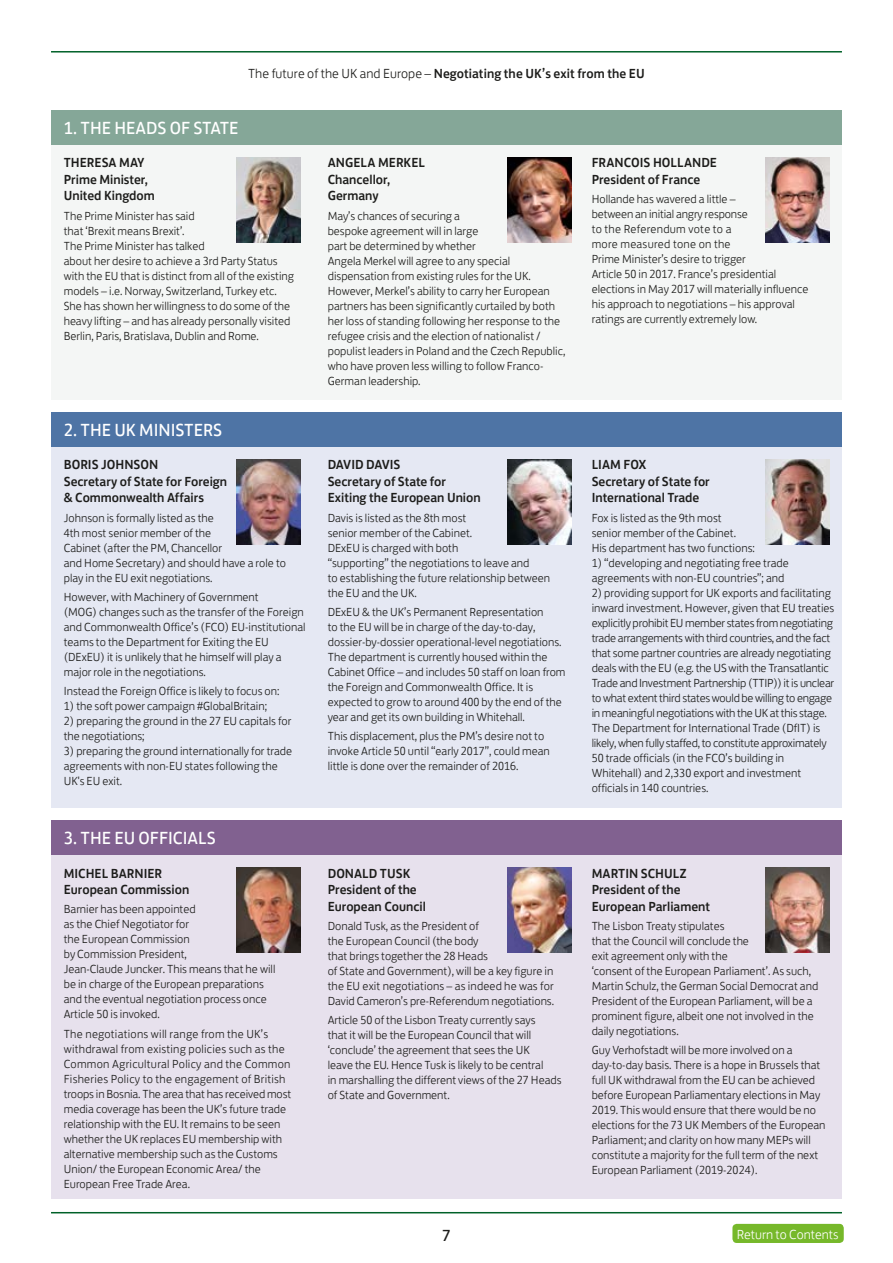
<style>
.page{position:relative;width:893px;height:1263px;background:#fff}
.page>*{position:absolute;margin:0;border:0;box-sizing:border-box;transform-origin:0 0}
.LBC-_Page_6-7_BOX_TI{font:18px "Lloyds Bank Jack";color:#fff}
.t1{font:16.5px "Lloyds Bank Jack";color:#1d1d1b}
.LBC_-_Page_7_Name{font:500 13.5px/16.5px "Lloyds Bank Jack";color:#1d1d1b}
.LBC_-_Page_Top_Title{font:500 13.5px "Lloyds Bank Jack";letter-spacing:.005em;color:#1d1d1b}
.t2{font:300 13.5px "Lloyds Bank Jack";color:#fff}
.LBC_-_Page_7_case_st{font:300 12px/15px "Lloyds Bank Jack";color:#1d1d1b}
.s1{font-weight:300}
</style>
<div class="page">
<hr style="left:51px;top:51px;width:791px;height:2px;background:#006128">
<hr style="left:51px;top:1212px;width:791px;height:1px;background:#006128">
<div style="left:51px;top:111px;width:791px;height:289px;background:#f4f6f5"></div>
<div style="left:51px;top:821px;width:791px;height:378px;background:#e7e1ed"></div>
<div style="left:51px;top:412px;width:791px;height:396px;background:#e5e8f3"></div>
<div style="left:51px;top:111px;width:791px;height:34px;background:#85a798"></div>
<div style="left:51px;top:821px;width:791px;height:34px;background:#816190"></div>
<div style="left:51px;top:412px;width:791px;height:34px;background:#4e74a5"></div>
<img style="left:237px;top:157px;width:63px;height:85px">
<img style="left:237px;top:867px;width:63px;height:85px">
<img style="left:237px;top:459px;width:63px;height:85px">
<img style="left:507px;top:157px;width:64px;height:85px">
<img style="left:507px;top:867px;width:64px;height:85px">
<img style="left:507px;top:459px;width:64px;height:85px">
<img style="left:765px;top:157px;width:64px;height:85px">
<img style="left:765px;top:867px;width:64px;height:85px">
<img style="left:765px;top:459px;width:64px;height:85px">
<div style="left:732px;top:1224px;width:112px;height:19px;background:#76b82a;border-radius:4px"></div>
<p class="LBC_-_Page_Top_Title" style="left:248px;top:63px;width:398px"><span class="s1">The future of the UK and Europe –</span> Negotiating the UK’s exit from the EU</p>
<p class="LBC-_Page_6-7_BOX_TI" style="left:64px;top:114px;width:176px">1. THE HEADS OF STATE</p>
<p class="LBC_-_Page_7_Name" style="left:64px;top:154px;width:93px">THERESA MAY<br>Prime Minister,<br>United Kingdom</p>
<p class="LBC_-_Page_7_case_st" style="left:64px;top:207px;width:232px">The Prime Minister has said<br>that ‘Brexit means Brexit’.<br>The Prime Minister has talked<br>about her desire to achieve a 3rd Party Status with the EU that is distinct from all of the existing models – i.e. Norway, Switzerland, Turkey etc.<br>She has shown her willingness to do some of the heavy lifting – and has already personally visited Berlin, Paris, Bratislava, Dublin and Rome.</p>
<p class="LBC-_Page_6-7_BOX_TI" style="left:64px;top:416px;width:160px">2. THE UK MINISTERS</p>
<p class="LBC_-_Page_7_Name" style="left:64px;top:456px;width:165px">BORIS JOHNSON<br>Secretary of State for Foreign &amp; Commonwealth Affairs</p>
<p class="LBC_-_Page_7_case_st" style="left:64px;top:509px;width:224px">Johnson is formally listed as the<br>4th most senior member of the<br>Cabinet (after the PM, Chancellor<br>and Home Secretary) and should have a role to play in the EU exit negotiations.</p>
<p class="LBC_-_Page_7_case_st" style="left:64px;top:588px;width:243px">However, with Machinery of Government<br>(MOG) changes such as the transfer of the Foreign and Commonwealth Office’s (FCO) EU-institutional teams to the Department for Exiting the EU (DExEU) it is unlikely that he himself will play a major role in the negotiations.</p>
<p class="LBC_-_Page_7_case_st" style="left:64px;top:682px;width:217px">Instead the Foreign Office is likely to focus on:</p>
<p class="LBC_-_Page_7_case_st" style="left:64px;top:697px;width:205px">1) the soft power campaign #GlobalBritain;</p>
<p class="LBC_-_Page_7_case_st" style="left:64px;top:712px;width:229px">2) preparing the ground in the 27 EU capitals for the negotiations;</p>
<p class="LBC_-_Page_7_case_st" style="left:64px;top:742px;width:230px">3) preparing the ground internationally for trade agreements with non-EU states following the<br>UK's EU exit.</p>
<p class="LBC-_Page_6-7_BOX_TI" style="left:64px;top:824px;width:153px">3. THE EU OFFICIALS</p>
<p class="LBC_-_Page_7_Name" style="left:64px;top:864px;width:127px">MICHEL BARNIER<br>European Commission</p>
<p class="LBC_-_Page_7_case_st" style="left:64px;top:901px;width:213px">Barnier has been appointed<br>as the Chief Negotiator for<br>the European Commission<br>by Commission President,<br>Jean-Claude Juncker. This means that he will be in charge of the European preparations and the eventual negotiation process once<br>Article 50 is invoked.</p>
<p class="LBC_-_Page_7_case_st" style="left:64px;top:1025px;width:229px">The negotiations will range from the UK’s withdrawal from existing policies such as the Common Agricultural Policy and the Common Fisheries Policy to the engagement of British troops in Bosnia. The area that has received most media coverage has been the UK’s future trade relationship with the EU. It remains to be seen whether the UK replaces EU membership with alternative membership such as the Customs Union/ the European Economic Area/ the European Free Trade Area.</p>
<p class="LBC_-_Page_7_Name" style="left:328px;top:154px;width:99px">ANGELA MERKEL<br>Chancellor,<br>Germany</p>
<p class="LBC_-_Page_7_case_st" style="left:328px;top:207px;width:239px">May’s chances of securing a<br>bespoke agreement will in large<br>part be determined by whether<br>Angela Merkel will agree to any special dispensation from existing rules for the UK.<br>However, Merkel’s ability to carry her European partners has been significantly curtailed by both her loss of standing following her response to the refugee crisis and the election of nationalist / populist leaders in Poland and the Czech Republic, who have proven less willing to follow Franco-German leadership.</p>
<p class="LBC_-_Page_7_Name" style="left:328px;top:456px;width:154px">DAVID DAVIS<br>Secretary of State for<br>Exiting the European Union</p>
<p class="LBC_-_Page_7_case_st" style="left:328px;top:509px;width:224px">Davis is listed as the 8th most<br>senior member of the Cabinet.<br>DExEU is charged with both<br>“supporting” the negotiations to leave and<br>to establishing the future relationship between the EU and the UK.</p>
<p class="LBC_-_Page_7_case_st" style="left:328px;top:603px;width:239px">DExEU &amp; the UK’s Permanent Representation<br>to the EU will be in charge of the day-to-day, dossier-by-dossier operational-level negotiations.<br>The department is currently housed within the Cabinet Office – and includes 50 staff on loan from the Foreign and Commonwealth Office. It is expected to grow to around 400 by the end of the year and get its own building in Whitehall.</p>
<p class="LBC_-_Page_7_case_st" style="left:328px;top:727px;width:224px">This displacement, plus the PM’s desire not to invoke Article 50 until “early 2017”, could mean little is done over the remainder of 2016.</p>
<p class="LBC_-_Page_7_Name" style="left:328px;top:864px;width:100px">DONALD TUSK<br>President of the<br>European Council</p>
<p class="LBC_-_Page_7_case_st" style="left:328px;top:917px;width:228px">Donald Tusk, as the President of<br>the European Council (the body<br>that brings together the 28 Heads<br>of State and Government), will be a key figure in the EU exit negotiations – as indeed he was for David Cameron’s pre-Referendum negotiations.</p>
<p class="LBC_-_Page_7_case_st" style="left:328px;top:1011px;width:235px">Article 50 of the Lisbon Treaty currently says<br>that it will be the European Council that will ‘conclude’ the agreement that sees the UK<br>leave the EU. Hence Tusk is likely to be central<br>in marshalling the different views of the 27 Heads of State and Government.</p>
<h2 class="t1" style="left:442px;top:1222px;width:10px">7</h2>
<p class="LBC_-_Page_7_Name" style="left:592px;top:154px;width:127px">FRANCOIS HOLLANDE<br>President of France</p>
<p class="LBC_-_Page_7_case_st" style="left:592px;top:190px;width:218px">Hollande has wavered a little –<br>between an initial angry response<br>to the Referendum vote to a<br>more measured tone on the<br>Prime Minister’s desire to trigger<br>Article 50 in 2017. France’s presidential elections in May 2017 will materially influence his approach to negotiations – his approval ratings are currently extremely low.</p>
<p class="LBC_-_Page_7_Name" style="left:592px;top:456px;width:120px">LIAM FOX<br>Secretary of State for<br>International Trade</p>
<p class="LBC_-_Page_7_case_st" style="left:592px;top:509px;width:165px">Fox is listed as the 9th most<br>senior member of the Cabinet.<br>His department has two functions:</p>
<p class="LBC_-_Page_7_case_st" style="left:592px;top:554px;width:199px">1) “developing and negotiating free trade agreements with non-EU countries”; and</p>
<p class="LBC_-_Page_7_case_st" style="left:592px;top:584px;width:244px">2) providing support for UK exports and facilitating inward investment. However, given that EU treaties explicitly prohibit EU member states from negotiating trade arrangements with third countries, and the fact that some partner countries are already negotiating deals with the EU (e.g. the US with the Transatlantic Trade and Investment Partnership (TTIP)) it is unclear to what extent third states would be willing to engage in meaningful negotiations with the UK at this stage.<br>The Department for International Trade (DfIT) is likely, when fully staffed, to constitute approximately 50 trade officials (in the FCO’s building in Whitehall) and 2,330 export and investment officials in 140 countries.</p>
<p class="LBC_-_Page_7_Name" style="left:592px;top:864px;width:120px">MARTIN SCHULZ<br>President of the<br>European Parliament</p>
<p class="LBC_-_Page_7_case_st" style="left:592px;top:917px;width:228px">The Lisbon Treaty stipulates<br>that the Council will conclude the<br>exit agreement only with the<br>‘consent of the European Parliament’. As such, Martin Schulz, the German Social Democrat and President of the European Parliament, will be a prominent figure, albeit one not involved in the daily negotiations.</p>
<p class="LBC_-_Page_7_case_st" style="left:592px;top:1041px;width:235px">Guy Verhofstadt will be more involved on a day-to-day basis. There is a hope in Brussels that full UK withdrawal from the EU can be achieved before European Parliamentary elections in May 2019. This would ensure that there would be no elections for the 73 UK Members of the European Parliament; and clarity on how many MEPs will constitute a majority for the full term of the next European Parliament (2019-2024).</p>
<p class="t2" style="left:737px;top:1223px;width:103px">Return to Contents</p>
</div>
